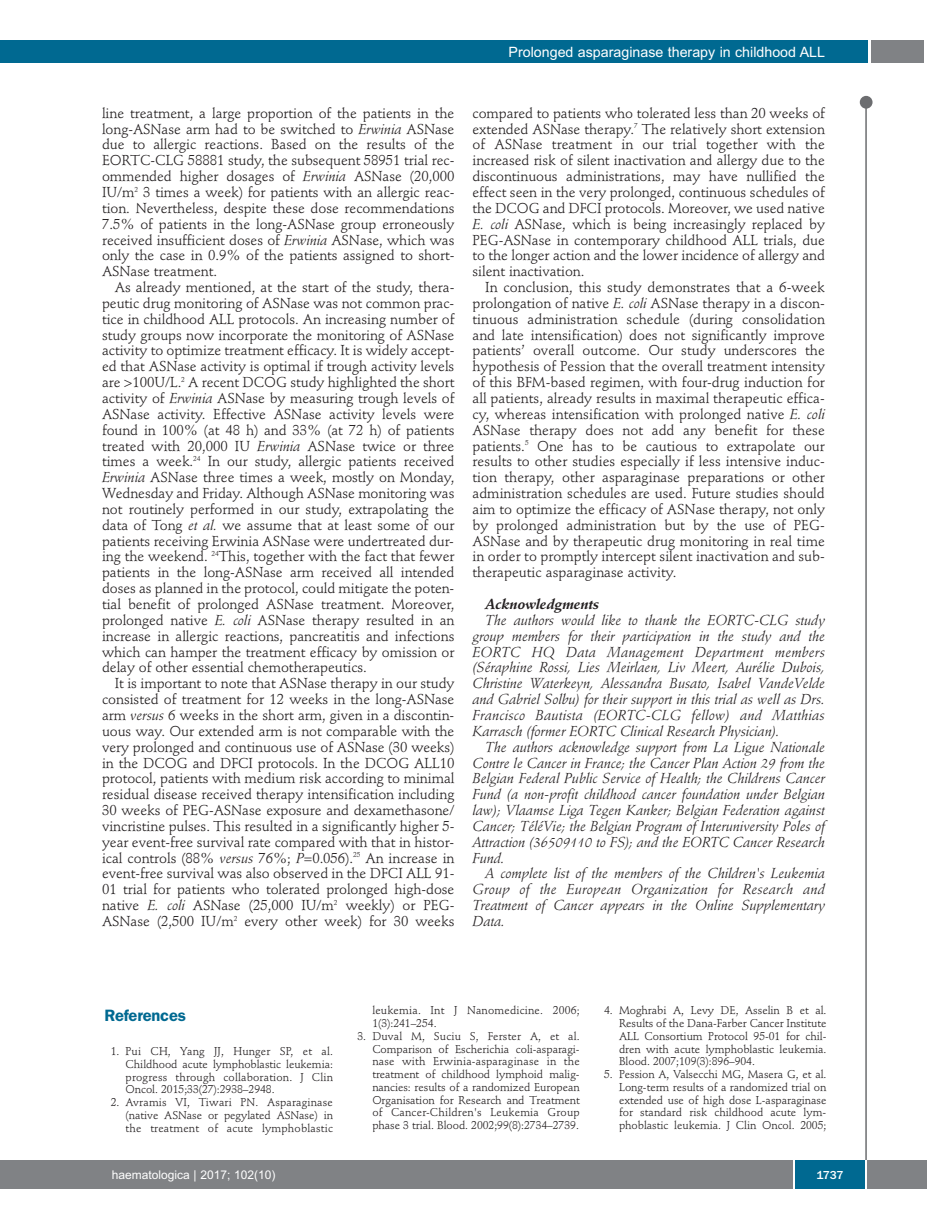
<style>
.page{position:relative;width:927px;height:1225px;background:#fff}
.page>*{position:absolute;margin:0;border:0;box-sizing:border-box;transform-origin:0 0}
.t1{font:600 16.5px "Franklin Gothic";letter-spacing:-.01em;color:#006991}
.t2{font:14.25px/15.9px "Stempel Schneidler";letter-spacing:-.005em;color:#231f20;text-align:justify}
.t3{font:italic 14.25px/15.9px "Stempel Schneidler";letter-spacing:-.005em;color:#231f20;text-align:justify}
.t4{font:14.25px "Arial";color:#fff}
.t5{font:italic 700 14.25px "Stempel Schneidler";letter-spacing:-.005em;color:#231f20}
.t6{font:12px "Arial";color:#fff}
.t7{font:500 12px "Franklin Gothic";color:#fff}
.t8{font:11.25px/12.8px "Stempel Schneidler";letter-spacing:-.005em;color:#231f20;text-align:justify}
.t9{font:11.25px/12.8px "Stempel Schneidler";letter-spacing:.015em;color:#231f20}
.s1{font-style:italic}
</style>
<div class="page">
<div style="left:860px;top:96px;width:12px;height:13px;background:#6c6d70;border-radius:50%"></div>
<hr style="left:865px;top:98px;width:2px;height:1062px;background:#6c6d70">
<div style="left:871px;top:40px;width:52px;height:22px;background:#808285"></div>
<div style="left:18px;top:40px;width:849px;height:22px;background:#006991"></div>
<div style="left:17px;top:1160px;width:910px;height:28px;background:#808285"></div>
<div style="left:795px;top:1160px;width:70px;height:28px;background:#006991"></div>
<hr style="left:793px;top:1160px;width:2px;height:28px;background:#fff">
<hr style="left:865px;top:1160px;width:2px;height:28px;background:#fff">
<div style="left:0;top:40px;width:19px;height:22px;background:#006991"></div>
<div style="left:0;top:1160px;width:18px;height:28px;background:#808285"></div>
<p class="t4" style="left:509px;top:44px;width:318px">Prolonged asparaginase therapy in childhood ALL</p>
<p class="t2" style="left:102px;top:106px;width:354px">line treatment, a large proportion of the patients in the long-ASNase arm had to be switched to <span class="s1">Erwinia</span> ASNase due to allergic reactions. Based on the results of the EORTC-CLG 58881 study, the subsequent 58951 trial rec&shy;ommended higher dosages of <span class="s1">Erwinia</span> ASNase (20,000<br>IU/m<sup>2</sup> 3 times a week) for patients with an allergic reac&shy;tion. Nevertheless, despite these dose recommendations 7.5% of patients in the long-ASNase group erroneously received insufficient doses of <span class="s1">Erwinia</span> ASNase, which was only the case in 0.9% of the patients assigned to short-ASNase treatment.</p>
<p class="t2" style="left:102px;top:281px;width:354px;text-indent:13px">As already mentioned, at the start of the study, thera&shy;peutic drug monitoring of ASNase was not common prac&shy;tice in childhood ALL protocols. An increasing number of study groups now incorporate the monitoring of ASNase activity to optimize treatment efficacy. It is widely accept&shy;ed that ASNase activity is optimal if trough activity levels are &gt;100U/L.<sup>2</sup> A recent DCOG study highlighted the short activity of <span class="s1">Erwinia</span> ASNase by measuring trough levels of ASNase activity. Effective ASNase activity levels were found in 100% (at 48 h) and 33% (at 72 h) of patients treated with 20,000 IU <span class="s1">Erwinia</span> ASNase twice or three times a week.<sup>24</sup> In our study, allergic patients received <span class="s1">Erwinia</span> ASNase three times a week, mostly on Monday, Wednesday and Friday. Although ASNase monitoring was not routinely performed in our study, extrapolating the data of Tong <span class="s1">et al.</span> we assume that at least some of our patients receiving Erwinia ASNase were undertreated dur&shy;ing the weekend. <sup>24</sup>This, together with the fact that fewer patients in the long-ASNase arm received all intended doses as planned in the protocol, could mitigate the poten&shy;tial benefit of prolonged ASNase treatment. Moreover, prolonged native <span class="s1">E. coli</span> ASNase therapy resulted in an increase in allergic reactions, pancreatitis and infections which can hamper the treatment efficacy by omission or delay of other essential chemotherapeutics.</p>
<p class="t2" style="left:102px;top:677px;width:354px;text-indent:13px">It is important to note that ASNase therapy in our study consisted of treatment for 12 weeks in the long-ASNase arm <span class="s1">versus</span> 6 weeks in the short arm, given in a discontin&shy;uous way. Our extended arm is not comparable with the very prolonged and continuous use of ASNase (30 weeks) in the DCOG and DFCI protocols. In the DCOG ALL10 protocol, patients with medium risk according to minimal residual disease received therapy intensification including 30 weeks of PEG-ASNase exposure and dexamethasone/ vincristine pulses. This resulted in a significantly higher 5- year event-free survival rate compared with that in histor&shy;ical controls (88% <span class="s1">versus</span> 76%; <span class="s1">P</span>=0.056).<sup>25</sup> An increase in event-free survival was also observed in the DFCI ALL 91- 01 trial for patients who tolerated prolonged high-dose native <span class="s1">E. coli</span> ASNase (25,000 IU/m<sup>2</sup> weekly) or PEG-ASNase (2,500 IU/m<sup>2</sup> every other week) for 30 weeks</p>
<p class="t2" style="left:472px;top:106px;width:354px">compared to patients who tolerated less than 20 weeks of extended ASNase therapy.<sup>7</sup> The relatively short extension of ASNase treatment in our trial together with the increased risk of silent inactivation and allergy due to the discontinuous administrations, may have nullified the effect seen in the very prolonged, continuous schedules of the DCOG and DFCI protocols. Moreover, we used native <span class="s1">E. coli</span> ASNase, which is being increasingly replaced by PEG-ASNase in contemporary childhood ALL trials, due to the longer action and the lower incidence of allergy and silent inactivation.</p>
<p class="t2" style="left:472px;top:281px;width:354px;text-indent:13px">In conclusion, this study demonstrates that a 6-week prolongation of native <span class="s1">E. coli</span> ASNase therapy in a discon&shy;tinuous administration schedule (during consolidation and late intensification) does not significantly improve patients’ overall outcome. Our study underscores the hypothesis of Pession that the overall treatment intensity of this BFM-based regimen, with four-drug induction for all patients, already results in maximal therapeutic effica&shy;cy, whereas intensification with prolonged native <span class="s1">E. coli </span>ASNase therapy does not add any benefit for these patients.<sup>5</sup> One has to be cautious to extrapolate our results to other studies especially if less intensive induc&shy;tion therapy, other asparaginase preparations or other administration schedules are used. Future studies should aim to optimize the efficacy of ASNase therapy, not only by prolonged administration but by the use of PEG-ASNase and by therapeutic drug monitoring in real time in order to promptly intercept silent inactivation and sub&shy;therapeutic asparaginase activity.</p>
<p class="t5" style="left:485px;top:598px;width:116px">Acknowledgments</p>
<p class="t3" style="left:472px;top:613px;width:354px;text-indent:13px">The authors would like to thank the EORTC-CLG study group members for their participation in the study and the EORTC HQ Data Management Department members (Séraphine Rossi, Lies Meirlaen, Liv Meert, Aurélie Dubois, Christine Waterkeyn, Alessandra Busato, Isabel VandeVelde and Gabriel Solbu) for their support in this trial as well as Drs.<br>Francisco Bautista (EORTC-CLG fellow) and Matthias Karrasch (former EORTC Clinical Research Physician).</p>
<p class="t3" style="left:472px;top:740px;width:354px;text-indent:13px">The authors acknowledge support from La Ligue Nationale Contre le Cancer in France; the Cancer Plan Action 29 from the Belgian Federal Public Service of Health; the Childrens Cancer Fund (a non-profit childhood cancer foundation under Belgian law); Vlaamse Liga Tegen Kanker; Belgian Federation against Cancer; TéléVie; the Belgian Program of Interuniversity Poles of Attraction (36509110 to FS); and the EORTC Cancer Research Fund.</p>
<p class="t3" style="left:472px;top:867px;width:354px;text-indent:13px">A complete list of the members of the Children's Leukemia Group of the European Organization for Research and Treatment of Cancer appears in the Online Supplementary Data.</p>
<p class="t1" style="left:104px;top:1009px;width:83px">References</p>
<p class="t8" style="left:126px;top:1046px;width:209px;text-indent:-15px">1. Pui CH, Yang JJ, Hunger SP, et al.<br>Childhood acute lymphoblastic leukemia: progress through collaboration. J Clin Oncol. 2015;33(27):2938–2948.</p>
<p class="t8" style="left:126px;top:1097px;width:209px;text-indent:-15px">2. Avramis VI, Tiwari PN. Asparaginase (native ASNase or pegylated ASNase) in the treatment of acute lymphoblastic</p>
<p class="t9" style="left:372px;top:1005px;width:209px">leukemia. Int J Nanomedicine. 2006;<br>1(3):241–254.</p>
<p class="t8" style="left:372px;top:1030px;width:209px;text-indent:-15px">3. Duval M, Suciu S, Ferster A, et al.<br>Comparison of Escherichia coli-asparagi&shy;nase with Erwinia-asparaginase in the treatment of childhood lymphoid malig&shy;nancies: results of a randomized European Organisation for Research and Treatment of Cancer-Children's Leukemia Group phase 3 trial. Blood. 2002;99(8):2734–2739.</p>
<p class="t8" style="left:619px;top:1005px;width:209px;text-indent:-15px">4. Moghrabi A, Levy DE, Asselin B et al.<br>Results of the Dana-Farber Cancer Institute ALL Consortium Protocol 95-01 for chil&shy;dren with acute lymphoblastic leukemia.<br>Blood. 2007;109(3):896–904.</p>
<p class="t8" style="left:619px;top:1068px;width:209px;text-indent:-15px">5. Pession A, Valsecchi MG, Masera G, et al.<br>Long-term results of a randomized trial on extended use of high dose L-asparaginase for standard risk childhood acute lym&shy;phoblastic leukemia. J Clin Oncol. 2005;</p>
<p class="t6" style="left:112px;top:1167px;width:165px">haematologica | 2017; 102(10)</p>
<p class="t7" style="left:816px;top:1167px;width:29px">1737</p>
</div>
